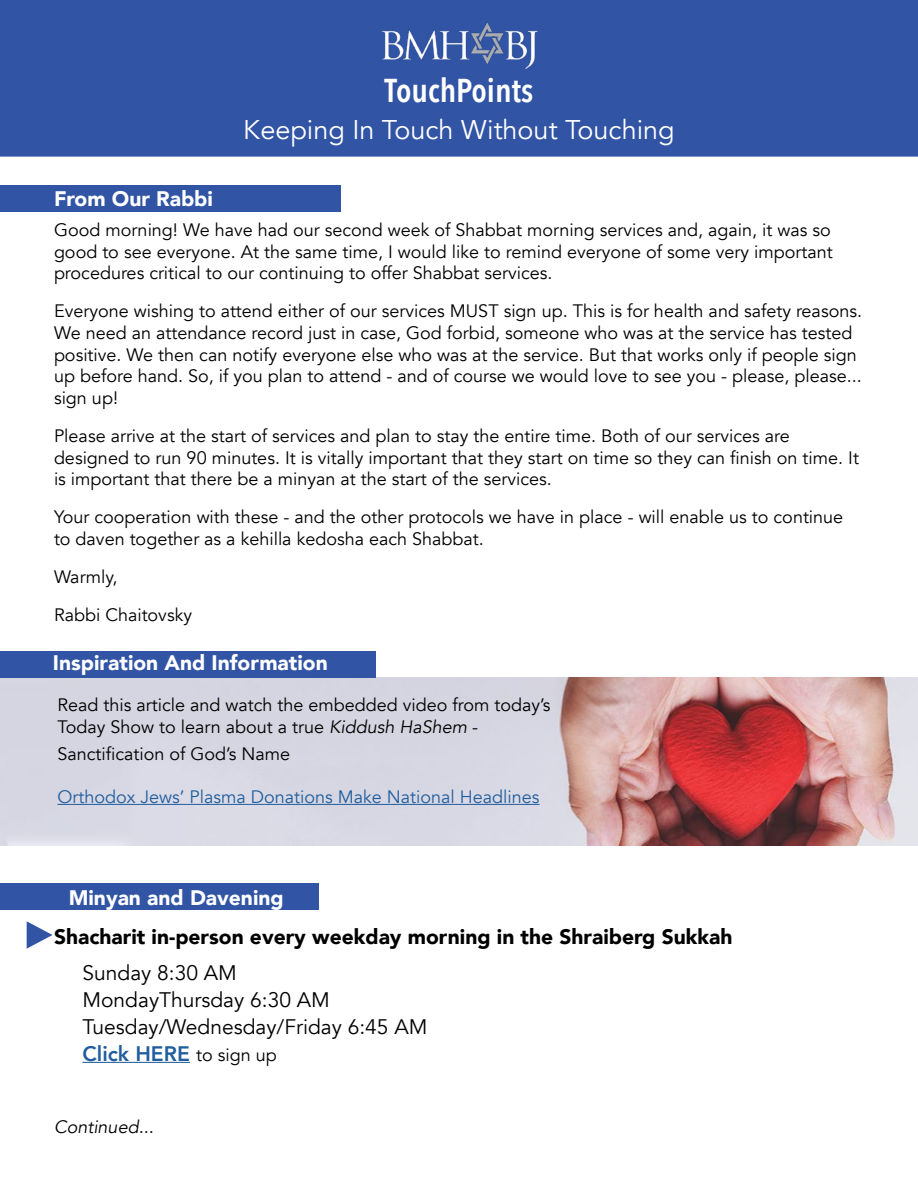
<style>
.page{position:relative;width:918px;height:1188px;background:#fff}
.page>*{position:absolute;margin:0;border:0;box-sizing:border-box;transform-origin:0 0}
.t1{font:600 33px "Avenir Next Condensed";color:#fff}
.t2{font:27px "Avenir";color:#fff}
.t3{font:21px/27px "Avenir";color:#000}
.t4{font:900 21px "Avenir";color:#000}
.t5{font:900 21px "Avenir";color:#fff}
.t6{font:18px/21.6px "Avenir";color:#000}
.t7{font:18px "Avenir";color:#215e9e}
.t8{font:italic 18px "Avenir";color:#000}
.s1{font-style:italic}
.s2{font-weight:800;color:#215e9e}
.s3{font-size:18px}
</style>
<div class="page">
<img style="left:0;top:677px;width:918px;height:169px">
<div style="left:0;top:884px;width:319px;height:26px;background:#3154a5"></div>
<svg style="left:27px;top:921px;width:26px;height:28px"></svg>
<div style="left:0;top:0;width:918px;height:157px;background:#3154a5"></div>
<img style="left:365px;top:20px;width:188px;height:49px">
<div style="left:0;top:185px;width:340px;height:27px;background:#3154a5"></div>
<div style="left:0;top:651px;width:376px;height:27px;background:#3154a5"></div>
<hr style="left:57px;top:804px;width:483px;height:1px;background:#215e9e">
<hr style="left:82px;top:1062px;width:108px;height:1px;background:#215e9e">
<h1 class="t1" style="left:385px;top:62px;width:150px">TouchPoints</h1>
<h2 class="t2" style="left:243px;top:113px;width:433px">Keeping In Touch Without Touching</h2>
<p class="t5" style="left:54px;top:180px;width:161px">From Our Rabbi</p>
<p class="t6" style="left:54px;top:219px;width:780px;text-align:justify">Good morning! We have had our second week of Shabbat morning services and, again, it was so good to see everyone. At the same time, I would like to remind everyone of some very important procedures critical to our continuing to offer Shabbat services.</p>
<p class="t6" style="left:54px;top:301px;width:810px">Everyone wishing to attend either of our services MUST sign up. This is for health and safety reasons.<br>We need an attendance record just in case, God forbid, someone who was at the service has tested positive. We then can notify everyone else who was at the service. But that works only if people sign up before hand. So, if you plan to attend - and of course we would love to see you - please, please... sign up!</p>
<p class="t6" style="left:54px;top:425px;width:807px">Please arrive at the start of services and plan to stay the entire time. Both of our services are designed to run 90 minutes. It is vitally important that they start on time so they can finish on time. It is important that there be a minyan at the start of the services.</p>
<p class="t6" style="left:54px;top:507px;width:791px">Your cooperation with these - and the other protocols we have in place - will enable us to continue to daven together as a kehilla kedosha each Shabbat.</p>
<p class="t6" style="left:54px;top:558px;width:140px;line-height:38.1px">Warmly,<br>Rabbi Chaitovsky</p>
<p class="t5" style="left:53px;top:645px;width:276px">Inspiration And Information</p>
<p class="t6" style="left:57px;top:694px;width:495px">Read this article and watch the embedded video from today’s<br>Today Show to learn about a true <span class="s1">Kiddush HaShem</span> -</p>
<p class="t6" style="left:57px;top:743px;width:234px">Sanctification of God’s Name</p>
<p class="t7" style="left:57px;top:786px;width:484px">Orthodox Jews’ Plasma Donations Make National Headlines</p>
<p class="t5" style="left:69px;top:879px;width:217px">Minyan and Davening</p>
<p class="t4" style="left:54px;top:918px;width:680px">Shacharit in-person every weekday morning in the Shraiberg Sukkah</p>
<p class="t3" style="left:82px;top:959px;width:347px">Sunday 8:30 AM<br>MondayThursday 6:30 AM<br>Tuesday/Wednesday/Friday 6:45 AM<br><span class="s2">Click HERE</span> <span class="s3">to sign up</span></p>
<p class="t8" style="left:54px;top:1116px;width:101px">Continued...</p>
</div>
